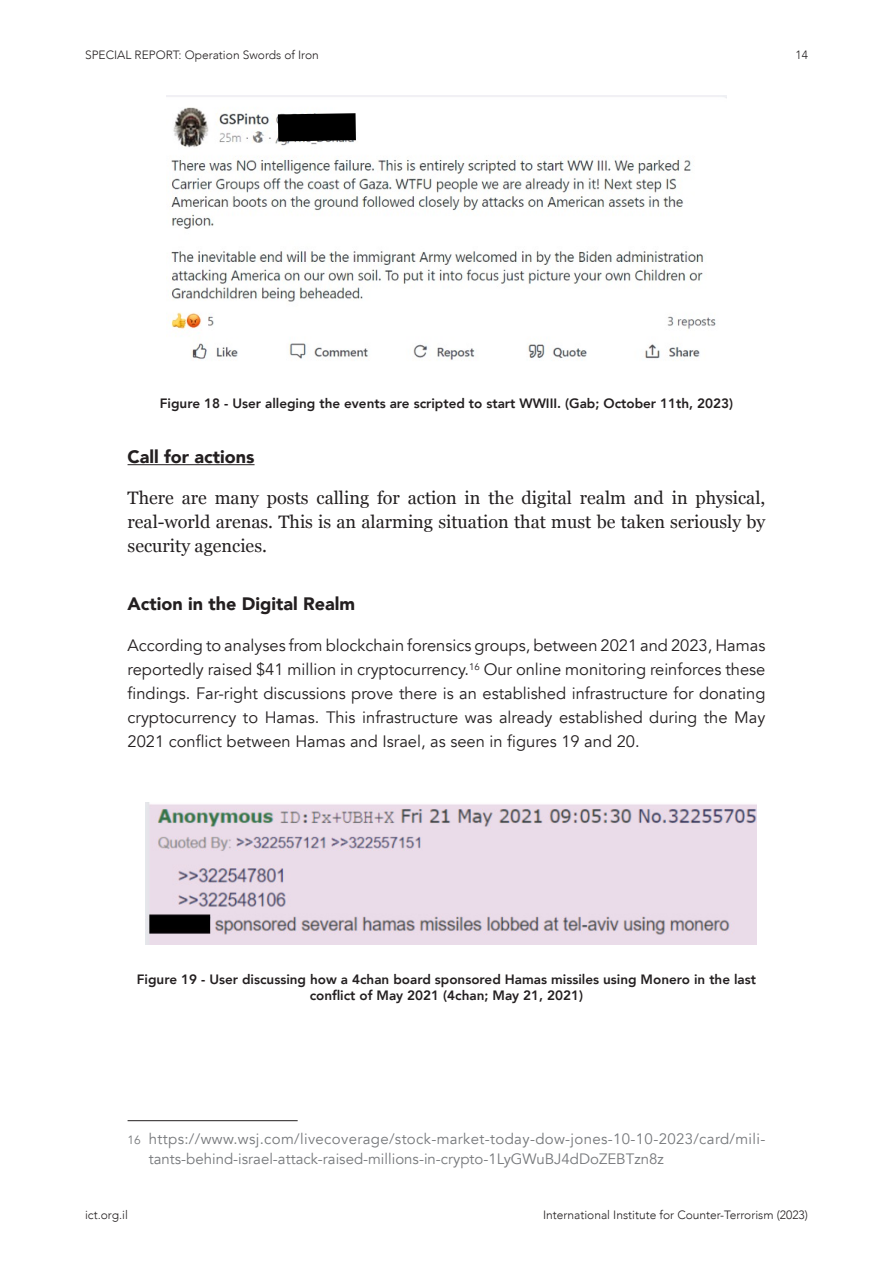
<style>
.page{position:relative;width:893px;height:1263px;background:#fff}
.page>*{position:absolute;margin:0;border:0;box-sizing:border-box;transform-origin:0 0}
.Body{font:18px/24px "Georgia";color:#231f20;text-align:justify}
.t1{font:900 18px "Avenir";color:#231f20}
.Body-2{font:16.5px/24px "Avenir";color:#231f20;text-align:justify}
.Footnotes{font:15px/19.5px "Avenir";color:#76787b}
.Captions{font:800 13.5px/16.2px "Avenir";color:#231f20;text-align:center}
.t2{font:300 12px "Avenir";color:#231f20}
.s1{font-size:12px}
</style>
<div class="page">
<hr style="left:128px;top:464px;width:127px;height:1px;background:#231f20">
<img style="left:166px;top:96px;width:561px;height:264px">
<svg style="left:251px;top:99px;width:132px;height:56px"></svg>
<img style="left:146px;top:803px;width:611px;height:142px">
<hr style="left:128px;top:1120px;width:170px;height:1px;background:#231f20">
<p class="t2" style="left:85px;top:48px;width:235px">SPECIAL REPORT: Operation Swords of Iron</p>
<p class="t2" style="left:795px;top:48px;width:14px">14</p>
<p class="Captions" style="left:160px;top:395px;width:575px">Figure 18 - User alleging the events are scripted to start WWIII. (Gab; October 11th, 2023)</p>
<h1 class="t1" style="left:128px;top:442px;width:128px">Call for actions</h1>
<p class="Body" style="left:128px;top:485px;width:639px">There are many posts calling for action in the digital realm and in physical, real-world arenas. This is an alarming situation that must be taken seriously by security agencies.</p>
<h2 class="t1" style="left:128px;top:589px;width:229px">Action in the Digital Realm</h2>
<p class="Body-2" style="left:128px;top:634px;width:639px">According to analyses from blockchain forensics groups, between 2021 and 2023, Hamas reportedly raised $41 million in cryptocurrency.<sup>16</sup> Our online monitoring reinforces these findings. Far-right discussions prove there is an established infrastructure for donating cryptocurrency to Hamas. This infrastructure was already established during the May 2021 conflict between Hamas and Israel, as seen in figures 19 and 20.</p>
<p class="Captions" style="left:137px;top:971px;width:621px">Figure 19 - User discussing how a 4chan board sponsored Hamas missiles using Monero in the last conflict of May 2021 (4chan; May 21, 2021)</p>
<p class="Footnotes" style="left:149px;top:1130px;width:618px;text-indent:-21px"><span class="s1">16</span> https://www.wsj.com/livecoverage/stock-market-today-dow-jones-10-10-2023/card/mili&shy;tants-behind-israel-attack-raised-millions-in-crypto-1LyGWuBJ4dDoZEBTzn8z</p>
<p class="t2" style="left:85px;top:1208px;width:44px">ict.org.il</p>
<p class="t2" style="left:543px;top:1208px;width:266px">International Institute for Counter-Terrorism (2023)</p>
</div>
